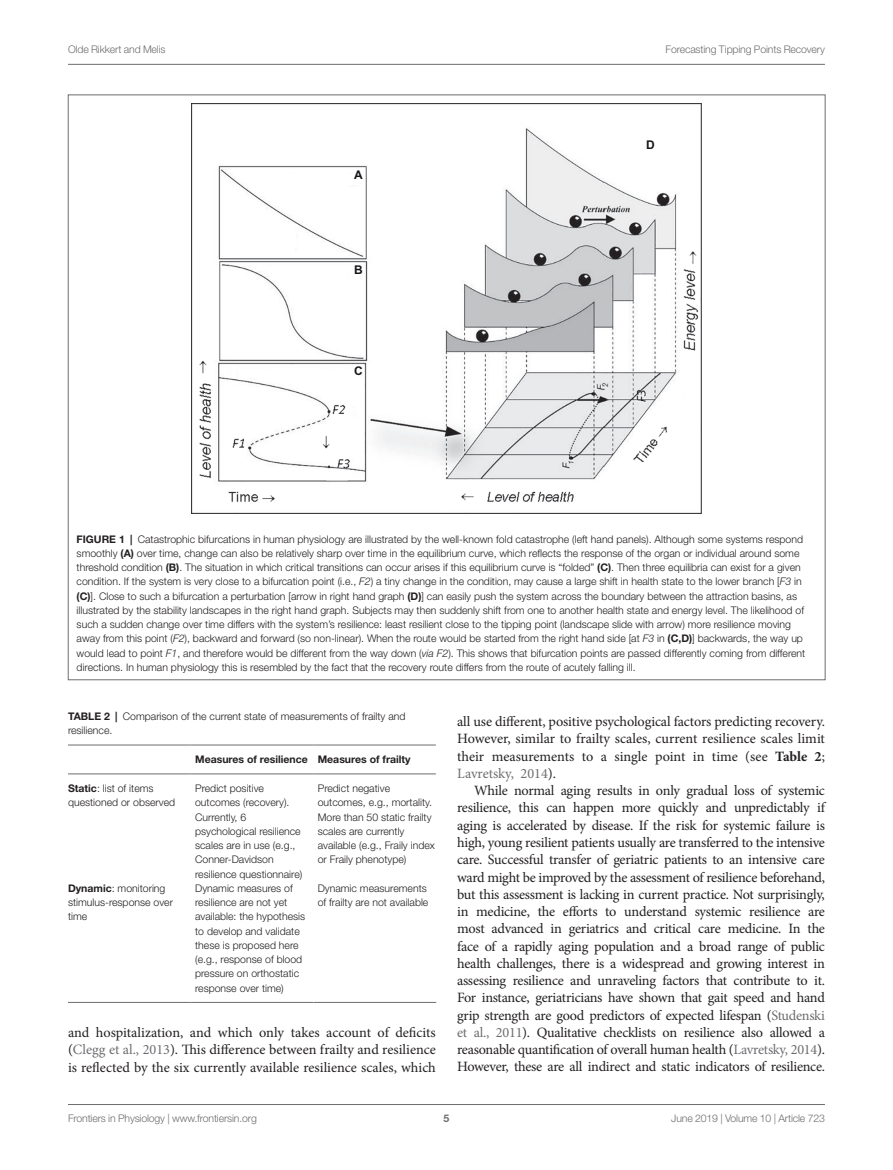
<style>
.page{position:relative;width:893px;height:1170px;background:#fff}
.page>*{position:absolute;margin:0;border:0;box-sizing:border-box;transform-origin:0 0}
.TEXT{font:14.25px/17.2px "Minion Pro";letter-spacing:-.02em;color:#231f20;text-align:justify}
.TEXT_FLUSH{font:14.25px/17.2px "Minion Pro";color:#231f20;text-align:justify}
.t1{font:700 12px "Arial";color:#171419}
.FIG_LEG{font:300 10.5px/14.2px "Helvetica Neue LT Std";color:#231f20}
.TB_TX{font:300 10.5px/14.2px "Helvetica Neue LT Std";color:#231f20}
.t2{font:300 10.5px "Helvetica Neue LT Std";letter-spacing:-.015em;color:#6c6d70}
.TT_NO_RULE{font:300 10.5px/14.2px "Helvetica Neue LT Std";color:#231f20}
.TB_CH{font:700 10.5px "Helvetica Neue LT Std";color:#231f20}
.t3{font:700 10.5px "Helvetica Neue LT Std";color:#6c6d70}
.s1{font-weight:700}
.s2{font-style:italic}
.s3{color:#6c6d70}
</style>
<div class="page">
<hr style="left:68px;top:64px;width:757px;height:1px;background:#6c6d70">
<hr style="left:68px;top:1104px;width:757px;height:1px;background:#6c6d70">
<img style="left:192px;top:103px;width:510px;height:410px">
<hr style="left:191px;top:744px;width:122px;height:1px;background:#6c6d70">
<hr style="left:191px;top:773px;width:122px;height:1px;background:#6c6d70">
<hr style="left:313px;top:744px;width:123px;height:1px;background:#6c6d70">
<hr style="left:313px;top:773px;width:123px;height:1px;background:#6c6d70">
<hr style="left:68px;top:744px;width:123px;height:1px;background:#6c6d70">
<hr style="left:68px;top:773px;width:123px;height:1px;background:#6c6d70">
<hr style="left:68px;top:1002px;width:123px;height:1px;background:#6c6d70">
<hr style="left:313px;top:1002px;width:123px;height:1px;background:#6c6d70">
<hr style="left:191px;top:1002px;width:122px;height:1px;background:#6c6d70">
<p class="t2" style="left:68px;top:42px;width:99px">Olde Rikkert and Melis</p>
<p class="t2" style="left:666px;top:42px;width:161px">Forecasting Tipping Points Recovery</p>
<p class="t1" style="left:354px;top:166px;width:10px">A</p>
<p class="t1" style="left:354px;top:262px;width:10px">B</p>
<p class="t1" style="left:354px;top:362px;width:10px">C</p>
<p class="t1" style="left:646px;top:137px;width:10px">D</p>
<p class="FIG_LEG" style="left:77px;top:531px;width:730px"><span class="s1">FIGURE 1 |</span> Catastrophic bifurcations in human physiology are illustrated by the well-known fold catastrophe (left hand panels). Although some systems respond smoothly <span class="s1">(A)</span> over time, change can also be relatively sharp over time in the equilibrium curve, which reflects the response of the organ or individual around some threshold condition <span class="s1">(B)</span>. The situation in which critical transitions can occur arises if this equilibrium curve is “folded” <span class="s1">(C)</span>. Then three equilibria can exist for a given condition. If the system is very close to a bifurcation point (i.e., <span class="s2">F2</span>) a tiny change in the condition, may cause a large shift in health state to the lower branch [<span class="s2">F3</span> in <span class="s1">(C)</span>]. Close to such a bifurcation a perturbation [arrow in right hand graph <span class="s1">(D)</span>] can easily push the system across the boundary between the attraction basins, as illustrated by the stability landscapes in the right hand graph. Subjects may then suddenly shift from one to another health state and energy level. The likelihood of such a sudden change over time differs with the system’s resilience: least resilient close to the tipping point (landscape slide with arrow) more resilience moving away from this point (<span class="s2">F2</span>), backward and forward (so non-linear). When the route would be started from the right hand side [at <span class="s2">F3</span> in <span class="s1">(C,D)</span>] backwards, the way up would lead to point <span class="s2">F1</span>, and therefore would be different from the way down (<span class="s2">via F2</span>). This shows that bifurcation points are passed differently coming from different directions. In human physiology this is resembled by the fact that the recovery route differs from the route of acutely falling ill.</p>
<p class="TT_NO_RULE" style="left:68px;top:709px;width:339px"><span class="s1">TABLE 2 |</span> Comparison of the current state of measurements of frailty and resilience.</p>
<p class="TB_CH" style="left:195px;top:753px;width:114px">Measures of resilience</p>
<p class="TB_CH" style="left:318px;top:753px;width:94px">Measures of frailty</p>
<p class="TB_TX" style="left:68px;top:781px;width:109px"><span class="s1">Static</span>: list of items questioned or observed</p>
<p class="TB_TX" style="left:195px;top:781px;width:109px">Predict positive outcomes (recovery).<br>Currently, 6 psychological resilience scales are in use (e.g.,<br>Conner-Davidson resilience questionnaire)</p>
<p class="TB_TX" style="left:318px;top:781px;width:119px">Predict negative outcomes, e.g., mortality.<br>More than 50 static frailty scales are currently available (e.g., Fraily index or Fraily phenotype)</p>
<p class="TB_TX" style="left:68px;top:880px;width:106px"><span class="s1">Dynamic</span>: monitoring stimulus-response over time</p>
<p class="TB_TX" style="left:195px;top:880px;width:112px">Dynamic measures of resilience are not yet available: the hypothesis to develop and validate these is proposed here (e.g., response of blood pressure on orthostatic response over time)</p>
<p class="TB_TX" style="left:318px;top:880px;width:112px">Dynamic measurements of frailty are not available</p>
<p class="TEXT_FLUSH" style="left:457px;top:713px;width:369px">all use different, positive psychological factors predicting recovery.<br>However, similar to frailty scales, current resilience scales limit their measurements to a single point in time (see <span class="s1">Table 2</span>; <span class="s3">Lavretsky, 2014</span>).</p>
<p class="TEXT" style="left:457px;top:782px;width:369px;text-indent:17px">While normal aging results in only gradual loss of systemic resilience, this can happen more quickly and unpredictably if aging is accelerated by disease. If the risk for systemic failure is high, young resilient patients usually are transferred to the intensive care. Successful transfer of geriatric patients to an intensive care ward might be improved by the assessment of resilience beforehand, but this assessment is lacking in current practice. Not surprisingly, in medicine, the efforts to understand systemic resilience are most advanced in geriatrics and critical care medicine. In the face of a rapidly aging population and a broad range of public health challenges, there is a widespread and growing interest in assessing resilience and unraveling factors that contribute to it.<br>For instance, geriatricians have shown that gait speed and hand grip strength are good predictors of expected lifespan (<span class="s3">Studenski et al., 2011</span>). Qualitative checklists on resilience also allowed a reasonable quantification of overall human health (<span class="s3">Lavretsky, 2014</span>).<br>However, these are all indirect and static indicators of resilience.</p>
<p class="TEXT_FLUSH" style="left:68px;top:1023px;width:369px">and hospitalization, and which only takes account of deficits (<span class="s3">Clegg et al., 2013</span>). This difference between frailty and resilience is reflected by the six currently available resilience scales, which</p>
<p class="t2" style="left:68px;top:1111px;width:190px">Frontiers in Physiology | www.frontiersin.org</p>
<p class="t3" style="left:444px;top:1111px;width:7px">5</p>
<p class="t2" style="left:671px;top:1111px;width:155px">June 2019 | Volume 10 | Article 723</p>
</div>
